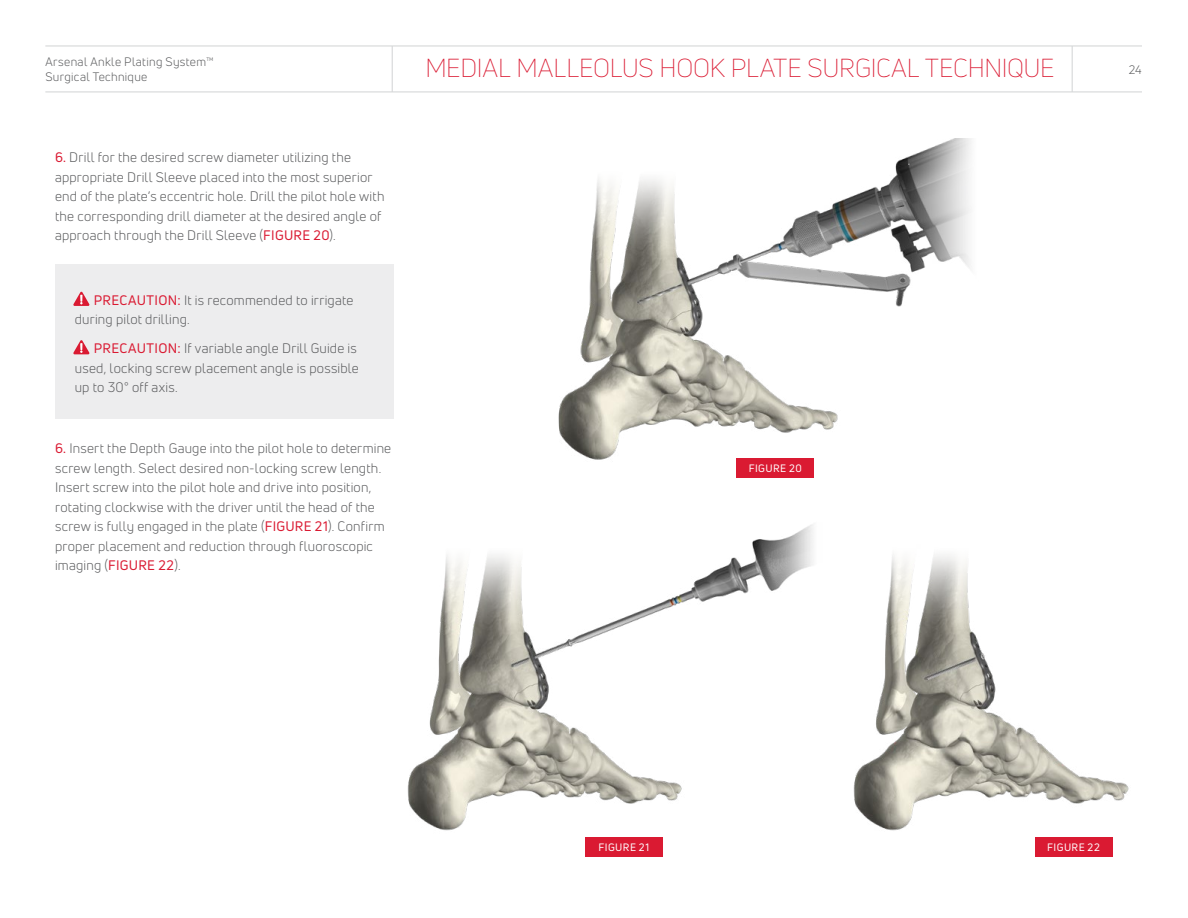
<style>
.page{position:relative;width:1188px;height:918px;background:#fff}
.page>*{position:absolute;margin:0;border:0;box-sizing:border-box;transform-origin:0 0}
.t1{font:300 25.5px "Uni Neue";letter-spacing:-.01em;color:#da1a32}
.t2{font:13.5px/19.5px "Uni Neue";letter-spacing:.015em;color:#58595b}
.t3{font:12px/14.4px "Uni Neue";letter-spacing:.03em;color:#58595b}
.t4{font:10.5px "Uni Neue";letter-spacing:.04em;color:#fff}
.s1{color:#da1a32}
</style>
<div class="page">
<hr style="left:45px;top:92px;width:1097px;height:1px;background:#d1d3d4">
<hr style="left:45px;top:46px;width:1097px;height:1px;background:#d1d3d4">
<hr style="left:392px;top:46px;width:1px;height:46px;background:#d1d3d4">
<hr style="left:1072px;top:46px;width:1px;height:46px;background:#d1d3d4">
<img style="left:558px;top:139px;width:413px;height:329px">
<div style="left:737px;top:458px;width:77px;height:19px;background:#da1a32"></div>
<img style="left:407px;top:524px;width:406px;height:314px">
<img style="left:853px;top:554px;width:276px;height:284px">
<div style="left:585px;top:838px;width:78px;height:19px;background:#da1a32"></div>
<div style="left:1035px;top:838px;width:77px;height:19px;background:#da1a32"></div>
<div style="left:55px;top:265px;width:339px;height:154px;background:#ededee"></div>
<svg style="left:73px;top:292px;width:16px;height:14px"></svg>
<svg style="left:73px;top:340px;width:16px;height:14px"></svg>
<p class="t3" style="left:45px;top:55px;width:170px">Arsenal Ankle Plating System™<br>Surgical Technique</p>
<p class="t3" style="left:1129px;top:62px;width:14px">24</p>
<h1 class="t1" style="left:425px;top:53px;width:631px">MEDIAL MALLEOLUS HOOK PLATE SURGICAL TECHNIQUE</h1>
<p class="t2" style="left:55px;top:148px;width:331px"><span class="s1">6.</span> Drill for the desired screw diameter utilizing the appropriate Drill Sleeve placed into the most superior end of the plate’s eccentric hole. Drill the pilot hole with the corresponding drill diameter at the desired angle of approach through the Drill Sleeve (<span class="s1">FIGURE 20</span>).</p>
<p class="t2" style="left:75px;top:290px;width:280px;text-indent:19px"><span class="s1">PRECAUTION:</span> It is recommended to irrigate during pilot drilling.</p>
<p class="t2" style="left:75px;top:338px;width:286px;text-indent:19px"><span class="s1">PRECAUTION:</span> If variable angle Drill Guide is used, locking screw placement angle is possible up to 30° off axis.</p>
<p class="t2" style="left:55px;top:439px;width:338px"><span class="s1">6.</span> Insert the Depth Gauge into the pilot hole to determine screw length. Select desired non-locking screw length.<br>Insert screw into the pilot hole and drive into position, rotating clockwise with the driver until the head of the screw is fully engaged in the plate (<span class="s1">FIGURE 21</span>). Confirm proper placement and reduction through fluoroscopic imaging (<span class="s1">FIGURE 22</span>).</p>
<p class="t4" style="left:749px;top:461px;width:55px">FIGURE 20</p>
<p class="t4" style="left:599px;top:841px;width:52px">FIGURE 21</p>
<p class="t4" style="left:1047px;top:841px;width:54px">FIGURE 22</p>
</div>
